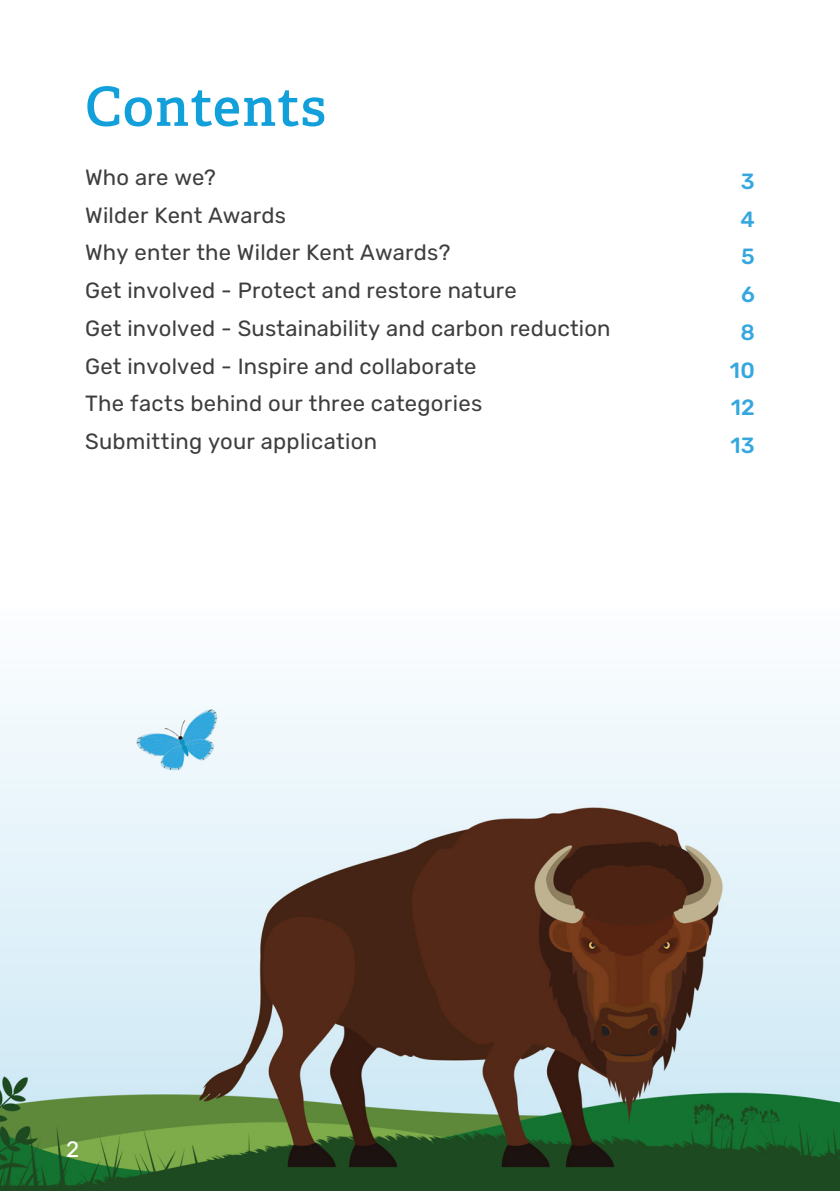
<style>
.page{position:relative;width:840px;height:1191px;background:#fff}
.page>*{position:absolute;margin:0;border:0;box-sizing:border-box;transform-origin:0 0}
.SlabText1{font:600 54px "Adelle";letter-spacing:.02em;color:#12a0db}
.t1{font:22.2px "Rubik";color:#fff}
.SlabText1-2{font:22px/37.8px "Rubik";letter-spacing:.01em;color:#3e3e3f}
.t2{font:500 22px "Rubik";color:#36a7de}
</style>
<div class="page">
<img style="left:0;top:689px;width:839px;height:502px">
<p class="SlabText1" style="left:85px;top:73px;width:242px">Contents</p>
<p class="SlabText1-2" style="left:85px;top:159px;width:526px">Who are we?<br>Wilder Kent Awards<br>Why enter the Wilder Kent Awards?<br>Get involved - Protect and restore nature<br>Get involved - Sustainability and carbon reduction<br>Get involved - Inspire and collaborate<br>The facts behind our three categories<br>Submitting your application</p>
<p class="t2" style="left:740px;top:169px;width:15px">3</p>
<p class="t2" style="left:740px;top:206px;width:16px">4</p>
<p class="t2" style="left:740px;top:244px;width:15px">5</p>
<p class="t2" style="left:740px;top:282px;width:15px">6</p>
<p class="t2" style="left:740px;top:320px;width:16px">8</p>
<p class="t2" style="left:729px;top:357px;width:26px">10</p>
<p class="t2" style="left:730px;top:395px;width:26px">12</p>
<p class="t2" style="left:730px;top:433px;width:26px">13</p>
<p class="t1" style="left:66px;top:1133px;width:15px">2</p>
</div>
